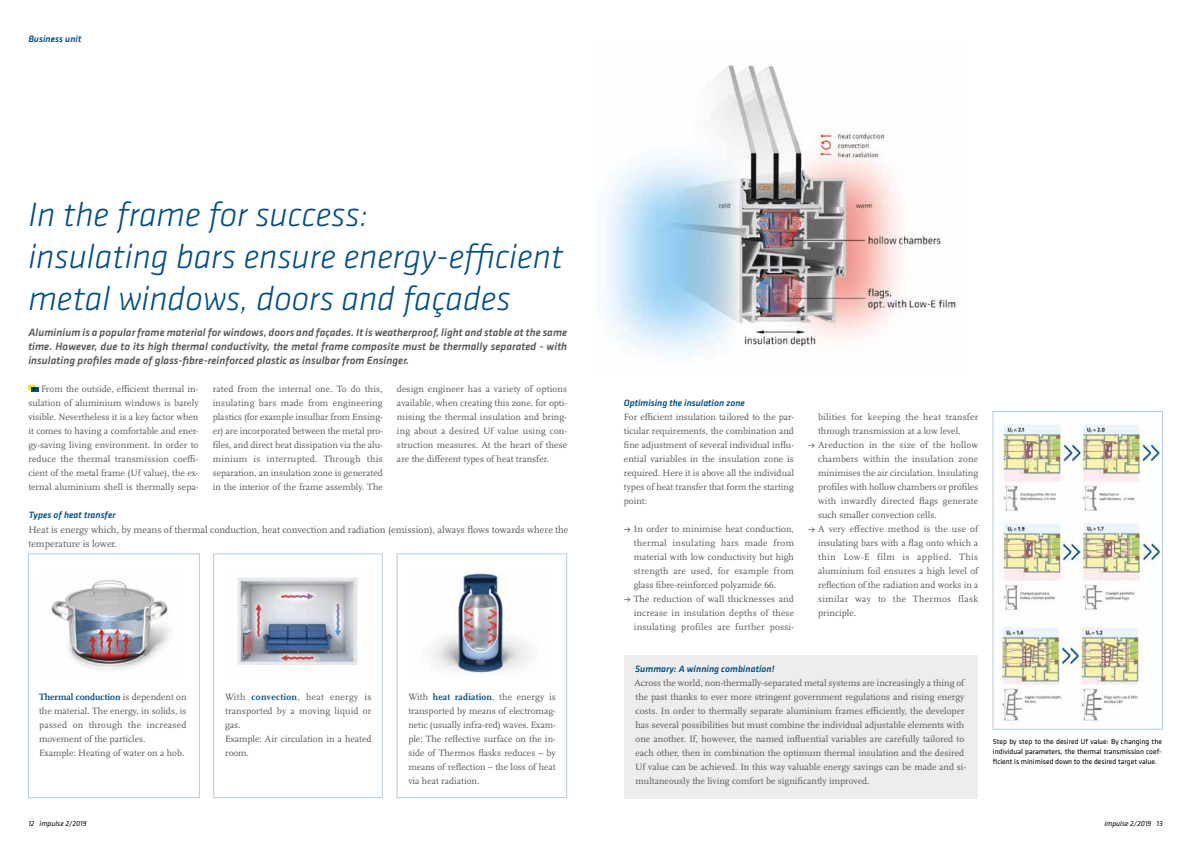
<style>
.page{position:relative;width:1191px;height:842px;background:#fff}
.page>*{position:absolute;margin:0;border:0;box-sizing:border-box;transform-origin:0 0}
.t1{font:italic 300 35px/42px "Klavika";color:#004e86}
.t2{font:italic 500 11px/14px "Klavika";letter-spacing:.005em;color:#575756;text-align:justify}
.t3{font:10px/14px "Scala Pro";color:#575756}
.t4{font:9.5px/14px "Scala Pro";color:#575756;text-align:justify}
.t5{font:9.5px "Scala Pro";letter-spacing:.02em;color:#575756}
.t6{font:italic 500 9.5px "Klavika";letter-spacing:.005em;color:#004e86}
.t7{font:9.5px "Scala Pro";letter-spacing:.03em;color:#575756}
.t8{font:9.5px "Scala Pro";letter-spacing:.04em;color:#575756}
.t9{font:9.5px "Scala Pro";letter-spacing:.035em;color:#575756}
.t10{font:7.5px/10px "Klavika";color:#000;text-align:justify}
.t11{font:italic 7.5px "Klavika";letter-spacing:.005em;color:#000}
.s1{font-weight:700;color:#004e86}
.s2{font-family:"Klavika";font-size:10px}
</style>
<div class="page">
<img style="left:431px;top:573px;width:100px;height:101px">
<img style="left:237px;top:577px;width:121px;height:93px">
<img style="left:51px;top:580px;width:119px;height:90px">
<img style="left:605px;top:65px;width:351px;height:295px">
<div style="left:28px;top:553px;width:172px;height:245px;border:1px solid #b8ccdb"></div>
<div style="left:213px;top:553px;width:170px;height:245px;border:1px solid #b8ccdb"></div>
<div style="left:396px;top:553px;width:171px;height:245px;border:1px solid #b8ccdb"></div>
<svg style="left:28px;top:386px;width:10px;height:6px"></svg>
<div style="left:624px;top:655px;width:353px;height:144px;background:#ededed"></div>
<img style="left:999px;top:424px;width:162px;height:297px">
<div style="left:992px;top:411px;width:171px;height:319px;border:1px solid #b8ccdb"></div>
<p class="t6" style="left:28px;top:32px;width:55px">Business unit</p>
<h1 class="t1" style="left:28px;top:193px;width:536px">In the frame for success:<br>insulating bars ensure energy-efficient metal windows, doors and façades</h1>
<p class="t2" style="left:28px;top:325px;width:540px">Aluminium is a popular frame material for windows, doors and façades. It is weatherproof, light and stable at the same time. However, due to its high thermal conductivity, the metal frame composite must be thermally separated - with insulating profiles made of glass-fibre-reinforced plastic as insulbar from Ensinger.</p>
<p class="t4" style="left:28px;top:382px;width:172px;text-indent:13px">From the outside, efficient thermal in&shy;sulation of aluminium windows is barely visible. Nevertheless it is a key factor when it comes to having a comfortable and ener&shy;gy-saving living environment. In order to reduce the thermal transmission coeffi&shy;cient of the metal frame (Uf value), the ex&shy;ternal aluminium shell is thermally sepa-</p>
<p class="t4" style="left:213px;top:382px;width:172px">rated from the internal one. To do this, insulating bars made from engineering plastics (for example insulbar from Ensing&shy;er) are incorporated between the metal pro&shy;files, and direct heat dissipation via the alu&shy;minium is interrupted. Through this separation, an insulation zone is generated in the interior of the frame assembly. The</p>
<p class="t4" style="left:397px;top:382px;width:172px">design engineer has a variety of options available, when creating this zone, for opti&shy;mising the thermal insulation and bring&shy;ing about a desired Uf value using con&shy;struction measures. At the heart of these are the different types of heat transfer.</p>
<p class="t6" style="left:29px;top:509px;width:88px">Types of heat transfer</p>
<p class="t3" style="left:28px;top:522px;width:542px">Heat is energy which, by means of thermal conduction, heat convection and radiation (emission), always flows towards where the temperature is lower.</p>
<p class="t4" style="left:39px;top:690px;width:149px;text-align:left"><span class="s1">Thermal conduction</span> is dependent on the material. The energy, in solids, is passed on through the increased movement of the particles.<br>Example: Heating of water on a hob.</p>
<p class="t4" style="left:225px;top:690px;width:148px;text-align:left">With <span class="s1">convection</span>, heat energy is transported by a moving liquid or gas.<br>Example: Air circulation in a heated room.</p>
<p class="t4" style="left:408px;top:690px;width:149px">With <span class="s1">heat radiation</span>, the energy is transported by means of electromag&shy;netic (usually infra-red) waves. Exam&shy;ple: The reflective surface on the in&shy;side of Thermos flasks reduces – by means of reflection – the loss of heat via heat radiation.</p>
<p class="t6" style="left:624px;top:397px;width:123px">Optimising the insulation zone</p>
<p class="t4" style="left:624px;top:410px;width:172px">For efficient insulation tailored to the par&shy;ticular requirements, the combination and fine adjustment of several individual influ&shy;ential variables in the insulation zone is required. Here it is above all the individual types of heat transfer that form the starting point:</p>
<p class="t4" style="left:624px;top:522px;width:172px"><span class="s2">ˌ</span> In order to minimise heat conduction,</p>
<p class="t7" style="left:634px;top:537px;width:162px">thermal insulating bars made from</p>
<p class="t4" style="left:634px;top:550px;width:162px">material with low conductivity but high</p>
<p class="t5" style="left:634px;top:565px;width:162px">strength are used, for example from</p>
<p class="t4" style="left:634px;top:578px;width:144px">glass fibre-reinforced polyamide 66.</p>
<p class="t4" style="left:624px;top:592px;width:172px"><span class="s2">ˌ</span> The reduction of wall thicknesses and</p>
<p class="t4" style="left:634px;top:606px;width:162px">increase in insulation depths of these</p>
<p class="t5" style="left:634px;top:621px;width:162px">insulating profiles are further possi-</p>
<p class="t5" style="left:818px;top:411px;width:162px">bilities for keeping the heat transfer</p>
<p class="t4" style="left:818px;top:424px;width:144px">through transmission at a low level.</p>
<p class="t5" style="left:808px;top:439px;width:171px"><span class="s2">ˌ</span> Areduction in the size of the hollow</p>
<p class="t5" style="left:818px;top:453px;width:162px">chambers within the insulation zone</p>
<p class="t4" style="left:818px;top:466px;width:162px">minimises the air circulation. Insulating</p>
<p class="t4" style="left:818px;top:480px;width:162px">profiles with hollow chambers or profiles</p>
<p class="t5" style="left:818px;top:495px;width:162px">with inwardly directed flags generate</p>
<p class="t4" style="left:818px;top:508px;width:120px">such smaller convection cells.</p>
<p class="t4" style="left:808px;top:522px;width:172px"><span class="s2">ˌ</span> A very effective method is the use of</p>
<p class="t4" style="left:818px;top:536px;width:162px">insulating bars with a flag onto which a</p>
<p class="t8" style="left:818px;top:551px;width:162px">thin Low-E film is applied. This</p>
<p class="t4" style="left:818px;top:564px;width:162px">aluminium foil ensures a high level of</p>
<p class="t4" style="left:818px;top:578px;width:162px">reflection of the radiation and works in a</p>
<p class="t9" style="left:818px;top:593px;width:162px">similar way to the Thermos flask</p>
<p class="t4" style="left:818px;top:606px;width:40px">principle.</p>
<p class="t6" style="left:635px;top:662px;width:141px">Summary: A winning combination!</p>
<p class="t4" style="left:634px;top:676px;width:333px;text-align:left">Across the world, non-thermally-separated metal systems are increasingly a thing of the past thanks to ever more stringent government regulations and rising energy costs. In order to thermally separate aluminium frames efficiently, the developer has several possibilities but must combine the individual adjustable elements with one another. If, however, the named influential variables are carefully tailored to each other, then in combination the optimum thermal insulation and the desired Uf value can be achieved. In this way valuable energy savings can be made and si&shy;multaneously the living comfort be significantly improved.</p>
<p class="t10" style="left:992px;top:736px;width:171px">Step by step to the desired Uf value: By changing the individual parameters, the thermal transmission coef&shy;ficient is minimised down to the desired target value.</p>
<p class="t11" style="left:28px;top:818px;width:60px">12 impulse 2/2019</p>
<p class="t11" style="left:1104px;top:818px;width:60px">impulse 2/2019 13</p>
</div>
